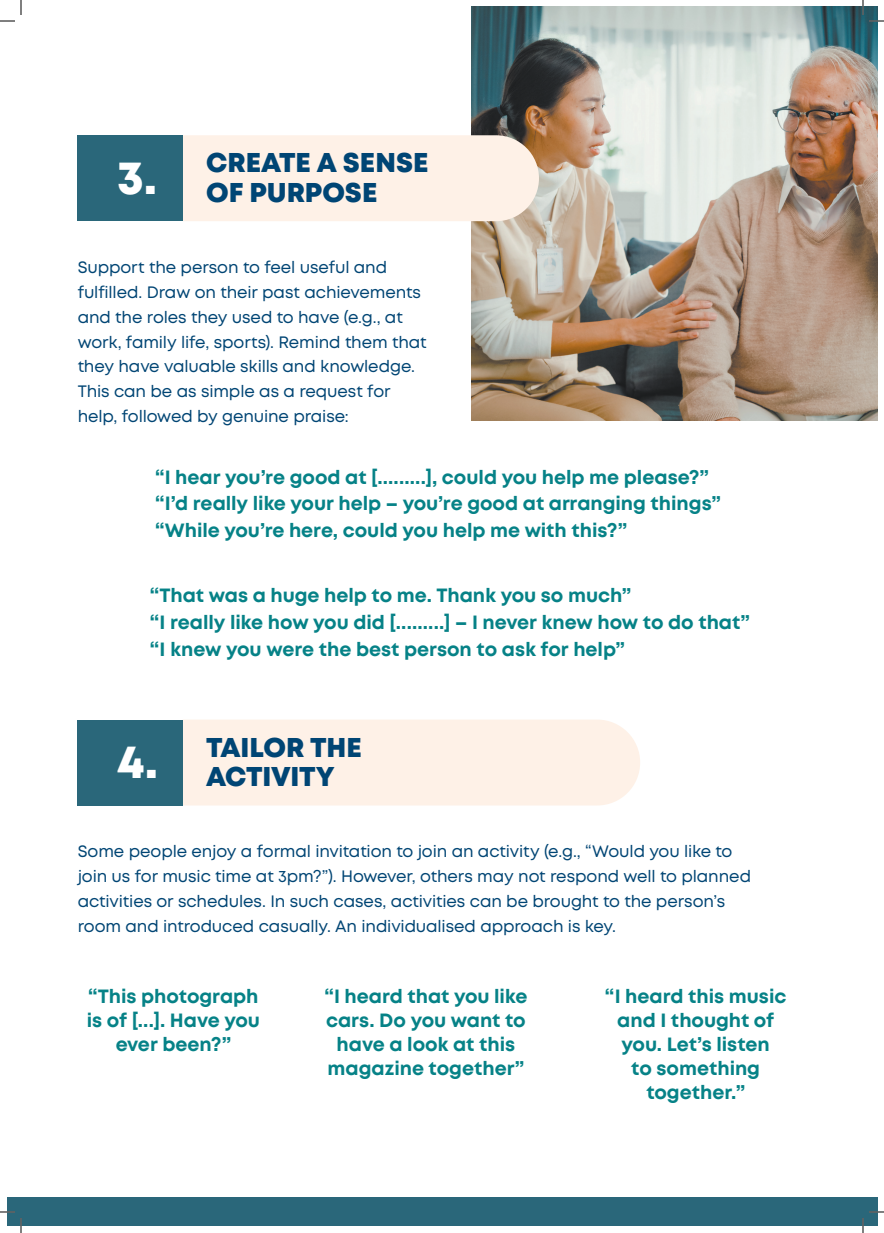
<style>
.page{position:relative;width:884px;height:1233px;background:#fff}
.page>*{position:absolute;margin:0;border:0;box-sizing:border-box;transform-origin:0 0}
.t1{font:800 27.2px "Mont";letter-spacing:-.005em;color:#004574}
.t2{font:700 19.2px/24.1px "Mont";letter-spacing:-.005em;color:#068287;text-align:center}
.t3{font:16.5px/24.8px "Mont";letter-spacing:-.01em;color:#004574}
</style>
<div class="page">
<div style="left:7px;top:1197px;width:870px;height:29px;background:#2a677a"></div>
<img style="left:472px;top:7px;width:405px;height:414px">
<div style="left:183px;top:135px;width:356px;height:86px;background:#fef1e7"></div>
<div style="left:78px;top:135px;width:105px;height:86px;background:#2a677a"></div>
<div style="left:183px;top:719px;width:457px;height:86px;background:#fef1e7"></div>
<div style="left:78px;top:719px;width:105px;height:86px;background:#2a677a"></div>
<svg style="left:0;top:1211px;width:15px;height:1px"></svg>
<svg style="left:869px;top:1211px;width:15px;height:1px"></svg>
<svg style="left:0;top:0;width:22px;height:22px"></svg>
<svg style="left:20px;top:1218px;width:2px;height:15px"></svg>
<svg style="left:862px;top:0;width:22px;height:22px"></svg>
<svg style="left:862px;top:1218px;width:2px;height:15px"></svg>
<h1 class="t1" style="left:206px;top:145px;width:224px">CREATE A SENSE</h1>
<h1 class="t1" style="left:117px;top:175px;width:262px"><sup>3.</sup> OF PURPOSE</h1>
<p class="t3" style="left:78px;top:255px;width:351px">Support the person to feel useful and fulfilled. Draw on their past achievements and the roles they used to have (e.g., at work, family life, sports). Remind them that they have valuable skills and knowledge.<br>This can be as simple as a request for help, followed by genuine praise:</p>
<p class="t2" style="left:155px;top:463px;width:567px;line-height:27px;text-align:left">“I hear you’re good at [.........], could you help me please?” “I’d really like your help – you’re good at arranging things” “While you’re here, could you help me with this?”</p>
<p class="t2" style="left:150px;top:582px;width:601px;line-height:27px;text-align:left">“That was a huge help to me. Thank you so much”<br>“I really like how you did [.........] – I never knew how to do that” “I knew you were the best person to ask for help”</p>
<h1 class="t1" style="left:206px;top:729px;width:157px">TAILOR THE</h1>
<h1 class="t1" style="left:117px;top:759px;width:219px"><sup>4.</sup> ACTIVITY</h1>
<p class="t3" style="left:78px;top:839px;width:675px">Some people enjoy a formal invitation to join an activity (e.g., “Would you like to join us for music time at 3pm?”). However, others may not respond well to planned activities or schedules. In such cases, activities can be brought to the person’s room and introduced casually. An individualised approach is key.</p>
<p class="t2" style="left:87px;top:984px;width:175px">“This photograph is of [...]. Have you ever been?”</p>
<p class="t2" style="left:324px;top:984px;width:205px">“I heard that you like cars. Do you want to have a look at this magazine together”</p>
<p class="t2" style="left:605px;top:984px;width:183px">“I heard this music and I thought of you. Let’s listen<br>to something together.”</p>
</div>
